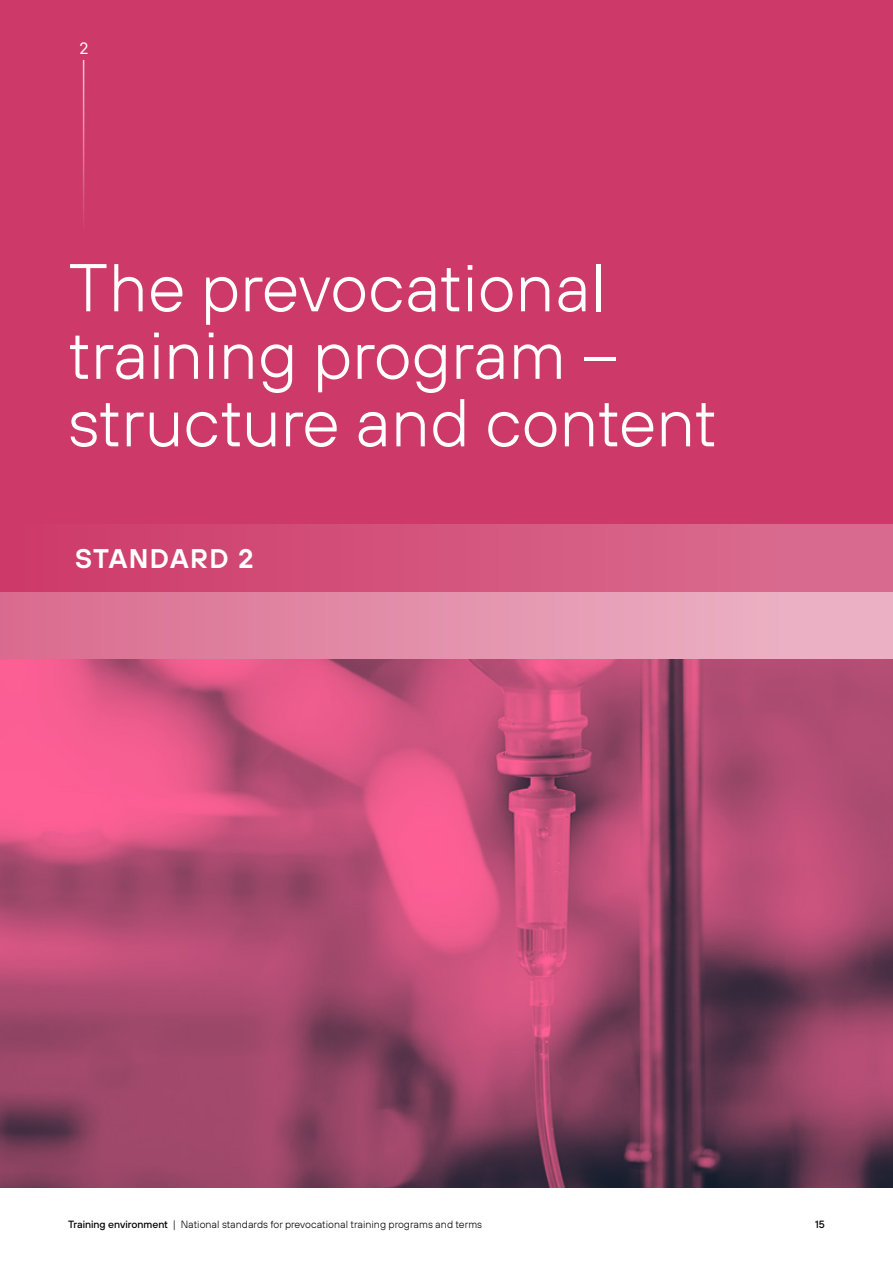
<style>
.page{position:relative;width:893px;height:1263px;background:#fff}
.page>*{position:absolute;margin:0;border:0;box-sizing:border-box;transform-origin:0 0}
.t1{font:300 67.5px/67.5px "TT Hoves";color:#fff}
.t2{font:600 27px "TT Hoves";letter-spacing:.05em;color:#fff}
.t3{font:16.5px "TT Hoves";color:#fff}
.t4{font:300 10.5px "TT Hoves";color:#000}
.t5{font:500 10.5px "TT Hoves";color:#000}
.s1{font-weight:500}
</style>
<div class="page">
<div style="left:0;top:136px;width:893px;height:523px;background:linear-gradient(to right,#da6b8f,#edb8c9)"></div>
<div style="left:0;top:68px;width:893px;height:523px;background:linear-gradient(to right,#cd3a69,#db7093)"></div>
<div style="left:0;top:0;width:893px;height:523px;background:#cd3969"></div>
<img style="left:0;top:659px;width:893px;height:529px">
<hr style="left:83px;top:60px;width:1px;height:174px;background:#fff">
<h3 class="t3" style="left:79px;top:38px;width:10px">2</h3>
<h1 class="t1" style="left:68px;top:253px;width:651px">The prevocational training program – structure and content</h1>
<h2 class="t2" style="left:75px;top:541px;width:180px">STANDARD 2</h2>
<p class="t4" style="left:68px;top:1218px;width:416px"><span class="s1">Training environment</span> | National standards for prevocational training programs and terms</p>
<p class="t5" style="left:815px;top:1218px;width:11px">15</p>
</div>
